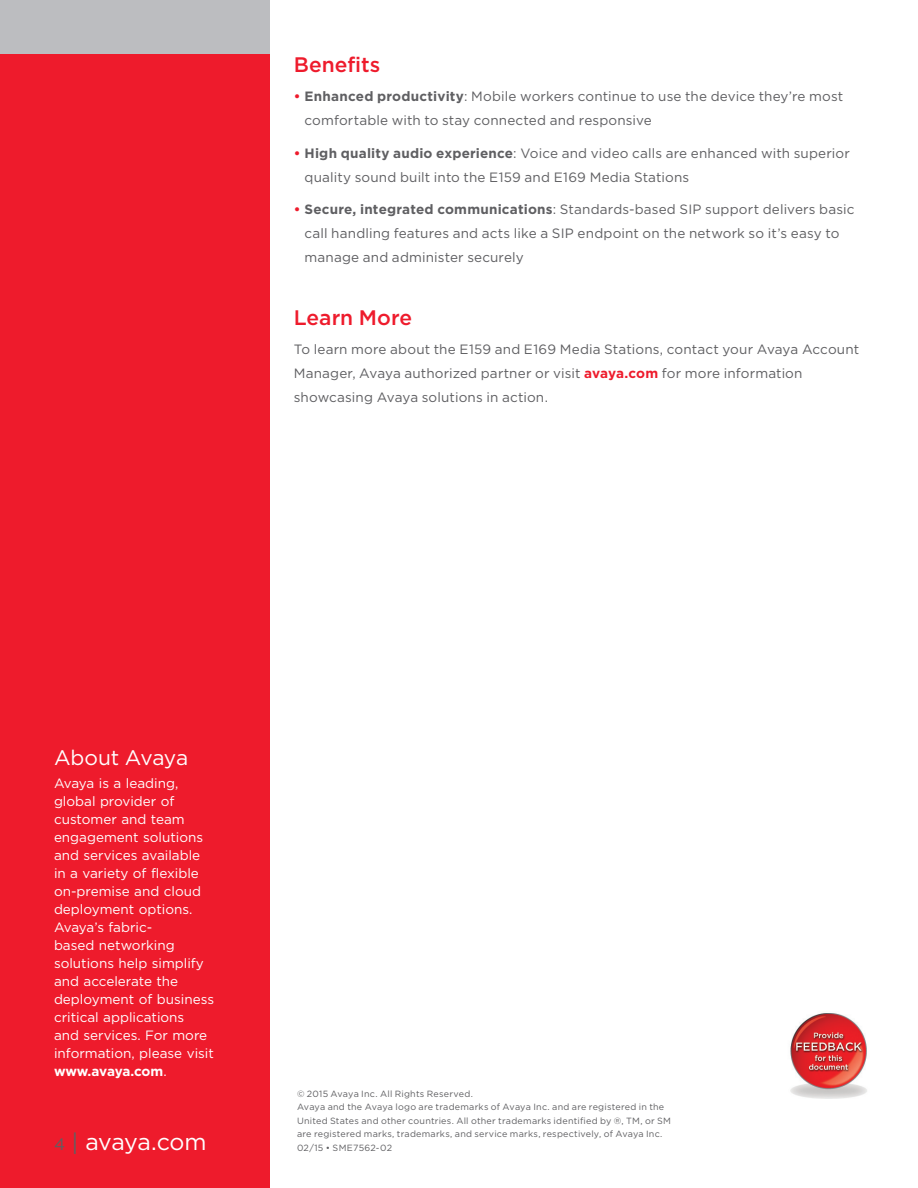
<style>
.page{position:relative;width:918px;height:1188px;background:#fff}
.page>*{position:absolute;margin:0;border:0;box-sizing:border-box;transform-origin:0 0}
.t1{font:23.25px "Gotham";letter-spacing:-.015em;color:#fff}
.Body_Header{font:500 21px "Gotham";color:#ee1b2c}
.Boilerplate_Head{font:21px "Gotham";letter-spacing:-.01em;color:#fff}
.Body_copy{font:13.5px/24px "Gotham";letter-spacing:.01em;color:#5f5f62}
.Boilerplate_Copy{font:13.5px/18px "Gotham";color:#fff}
.Legal{font:9px/13.5px "Gotham";letter-spacing:.025em;color:#5f5f62}
.s1{font-weight:700;color:#ee1b2c}
.s2{font-weight:700}
.s3{font-size:16.5px;color:#5f5f62}
.s4{color:#5f5f62}
</style>
<div class="page">
<div style="left:0;top:0;width:270px;height:1188px;background:#ee1b2c"></div>
<div style="left:0;top:0;width:270px;height:54px;background:#bcbdc0"></div>
<img style="left:790px;top:1013px;width:77px;height:86px">
<p class="Body_Header" style="left:294px;top:52px;width:88px">Benefits</p>
<p class="Body_copy" style="left:305px;top:84px;width:540px;text-indent:-11px"><span class="s1">•</span> <span class="s2">Enhanced productivity</span>: Mobile workers continue to use the device they’re most comfortable with to stay connected and responsive</p>
<p class="Body_copy" style="left:305px;top:141px;width:547px;text-indent:-11px"><span class="s1">•</span> <span class="s2">High quality audio experience</span>: Voice and video calls are enhanced with superior quality sound built into the E159 and E169 Media Stations</p>
<p class="Body_copy" style="left:305px;top:197px;width:551px;text-indent:-11px"><span class="s1">•</span> <span class="s2">Secure, integrated communications</span>: Standards-based SIP support delivers basic call handling features and acts like a SIP endpoint on the network so it’s easy to manage and administer securely</p>
<p class="Body_Header" style="left:294px;top:305px;width:120px">Learn More</p>
<p class="Body_copy" style="left:294px;top:337px;width:567px">To learn more about the E159 and E169 Media Stations, contact your Avaya Account<br>Manager, Avaya authorized partner or visit <span class="s1">avaya.com</span> for more information showcasing Avaya solutions in action.</p>
<p class="Boilerplate_Head" style="left:54px;top:746px;width:136px">About Avaya</p>
<p class="Boilerplate_Copy" style="left:54px;top:774px;width:162px">Avaya is a leading, global provider of customer and team engagement solutions and services available in a variety of flexible on-premise and cloud deployment options.<br>Avaya’s fabric-<br>based networking solutions help simplify and accelerate the deployment of business critical applications<br>and services. For more information, please visit <span class="s2">www.avaya.com</span>.</p>
<h1 class="t1" style="left:54px;top:1129px;width:154px"><span class="s3">4</span> <span class="s4">|</span> avaya.com</h1>
<p class="Legal" style="left:297px;top:1086px;width:177px">© 2015 Avaya Inc. All Rights Reserved.</p>
<p class="Legal" style="left:297px;top:1100px;width:376px">Avaya and the Avaya logo are trademarks of Avaya Inc. and are registered in the<br>United States and other countries. All other trademarks identified by ®, TM, or SM are registered marks, trademarks, and service marks, respectively, of Avaya Inc.</p>
<p class="Legal" style="left:297px;top:1140px;width:97px">02/15 • SME7562-02</p>
</div>
